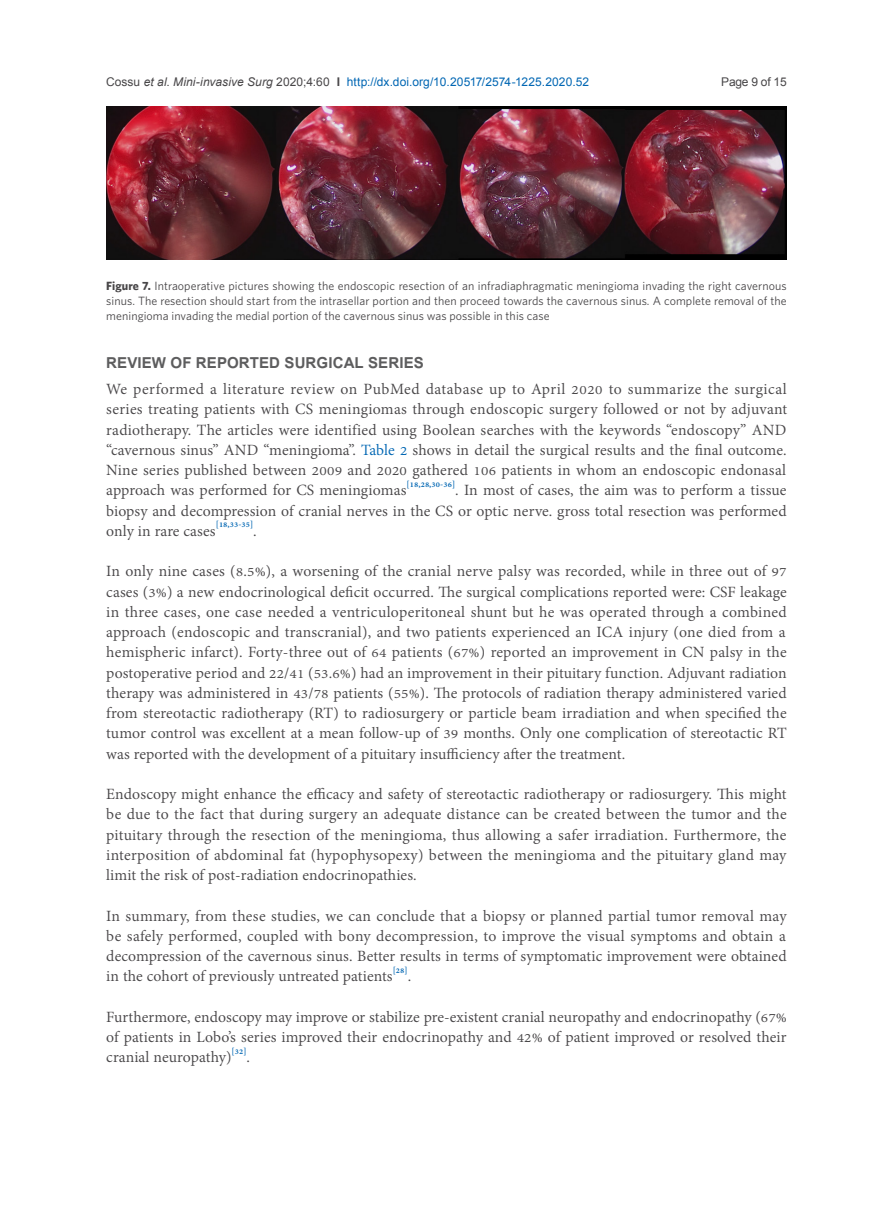
<style>
.page{position:relative;width:893px;height:1212px;background:#fff}
.page>*{position:absolute;margin:0;border:0;box-sizing:border-box;transform-origin:0 0}
.正文{font:700 21px "Utsaah";letter-spacing:.005em;color:#5d5d5e}
.正文-2{font:19.2px/20.2px "Adobe Thai";letter-spacing:.005em;color:#484648;text-align:justify}
.正文-3{font:12px/15px "Whitney";letter-spacing:.005em;color:#484648;text-align:justify}
.t1{font:12px "Arial";letter-spacing:.005em;color:#0166b3}
.t2{font:12px "Arial";letter-spacing:-.025em;color:#484648}
.s1{color:#484648}
.s2{font-style:italic;color:#484648}
.s3{font-weight:700;color:#484648}
.s4{font-weight:700}
.s5{color:#0166b3}
</style>
<div class="page">
<img style="left:106px;top:106px;width:681px;height:153px">
<p class="t1" style="left:106px;top:73px;width:484px"><span class="s1">Cossu</span> <span class="s2">et al</span><span class="s1">.</span> <span class="s2">Mini-invasive Surg</span> <span class="s1">2020;4:60</span> <span class="s3">I</span> http://dx.doi.org/10.20517/2574-1225.2020.52</p>
<p class="t2" style="left:721px;top:73px;width:67px">Page 9 of 15</p>
<p class="正文-3" style="left:106px;top:278px;width:682px"><span class="s4">Figure 7.</span> Intraoperative pictures showing the endoscopic resection of an infradiaphragmatic meningioma invading the right cavernous sinus. The resection should start from the intrasellar portion and then proceed towards the cavernous sinus. A complete removal of the meningioma invading the medial portion of the cavernous sinus was possible in this case</p>
<p class="正文" style="left:106px;top:353px;width:319px">REVIEW OF REPORTED SURGICAL SERIES</p>
<p class="正文-2" style="left:106px;top:377px;width:682px">We performed a literature review on PubMed database up to April 2020 to summarize the surgical series treating patients with CS meningiomas through endoscopic surgery followed or not by adjuvant radiotherapy. The articles were identified using Boolean searches with the keywords “endoscopy” AND “cavernous sinus” AND “meningioma”. <span class="s5">Table 2</span> shows in detail the surgical results and the final outcome.<br>Nine series published between 2009 and 2020 gathered 106 patients in whom an endoscopic endonasal approach was performed for CS meningiomas<sup>[18,28,30-36]</sup>. In most of cases, the aim was to perform a tissue biopsy and decompression of cranial nerves in the CS or optic nerve. gross total resection was performed only in rare cases<sup>[18,33-35]</sup>.</p>
<p class="正文-2" style="left:106px;top:559px;width:682px">In only nine cases (8.5%), a worsening of the cranial nerve palsy was recorded, while in three out of 97 cases (3%) a new endocrinological deficit occurred. The surgical complications reported were: CSF leakage in three cases, one case needed a ventriculoperitoneal shunt but he was operated through a combined approach (endoscopic and transcranial), and two patients experienced an ICA injury (one died from a hemispheric infarct). Forty-three out of 64 patients (67%) reported an improvement in CN palsy in the postoperative period and 22/41 (53.6%) had an improvement in their pituitary function. Adjuvant radiation therapy was administered in 43/78 patients (55%). The protocols of radiation therapy administered varied from stereotactic radiotherapy (RT) to radiosurgery or particle beam irradiation and when specified the tumor control was excellent at a mean follow-up of 39 months. Only one complication of stereotactic RT was reported with the development of a pituitary insufficiency after the treatment.</p>
<p class="正文-2" style="left:106px;top:782px;width:682px">Endoscopy might enhance the efficacy and safety of stereotactic radiotherapy or radiosurgery. This might be due to the fact that during surgery an adequate distance can be created between the tumor and the pituitary through the resection of the meningioma, thus allowing a safer irradiation. Furthermore, the interposition of abdominal fat (hypophysopexy) between the meningioma and the pituitary gland may limit the risk of post-radiation endocrinopathies.</p>
<p class="正文-2" style="left:106px;top:904px;width:682px">In summary, from these studies, we can conclude that a biopsy or planned partial tumor removal may be safely performed, coupled with bony decompression, to improve the visual symptoms and obtain a decompression of the cavernous sinus. Better results in terms of symptomatic improvement were obtained in the cohort of previously untreated patients<sup>[28]</sup>.</p>
<p class="正文-2" style="left:106px;top:1005px;width:682px">Furthermore, endoscopy may improve or stabilize pre-existent cranial neuropathy and endocrinopathy (67% of patients in Lobo’s series improved their endocrinopathy and 42% of patient improved or resolved their cranial neuropathy)<sup>[32]</sup>.</p>
</div>
